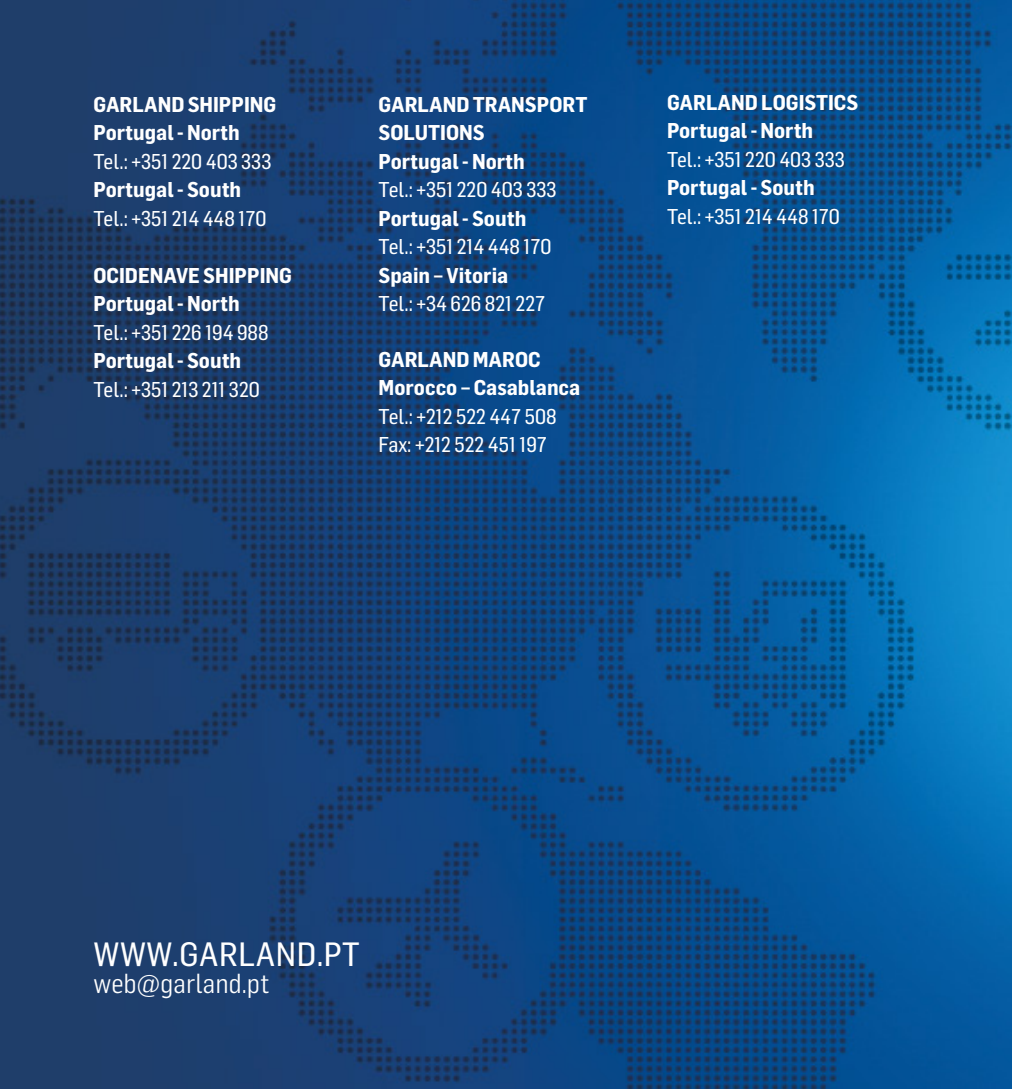
<style>
.page{position:relative;width:1012px;height:1089px;background:#fff}
.page>*{position:absolute;margin:0;border:0;box-sizing:border-box;transform-origin:0 0}
.t1{font:33px "Flama Semicond Basic";letter-spacing:.02em;color:#fff}
.t2{font:27px "Flama Semicond";color:#fff}
.t3{font:700 21px/28.5px "Flama Semicond";color:#fff}
.t4{font:21px/28.5px "Flama Semicond Basic";color:#fff}
</style>
<div class="page">
<img style="left:0;top:0;width:1012px;height:1089px">
<p class="t3" style="left:94px;top:90px;width:184px">GARLAND SHIPPING<br>Portugal - North</p>
<p class="t4" style="left:94px;top:147px;width:179px">Tel.: +351 220 403 333</p>
<p class="t3" style="left:94px;top:175px;width:149px">Portugal - South</p>
<p class="t4" style="left:94px;top:204px;width:174px">Tel.: +351 214 448 170</p>
<p class="t3" style="left:94px;top:261px;width:200px">OCIDENAVE SHIPPING<br>Portugal - North</p>
<p class="t4" style="left:94px;top:318px;width:177px">Tel.: +351 226 194 988</p>
<p class="t3" style="left:94px;top:346px;width:149px">Portugal - South</p>
<p class="t4" style="left:94px;top:375px;width:168px">Tel.: +351 213 211 320</p>
<p class="t3" style="left:379px;top:90px;width:210px">GARLAND TRANSPORT<br>SOLUTIONS<br>Portugal - North</p>
<p class="t4" style="left:379px;top:175px;width:179px">Tel.: +351 220 403 333</p>
<p class="t3" style="left:379px;top:204px;width:149px">Portugal - South</p>
<p class="t4" style="left:379px;top:232px;width:174px">Tel.: +351 214 448 170</p>
<p class="t3" style="left:379px;top:261px;width:131px">Spain – Vitoria</p>
<p class="t4" style="left:379px;top:289px;width:168px">Tel.: +34 626 821 227</p>
<p class="t3" style="left:379px;top:345px;width:203px">GARLAND MAROC<br>Morocco – Casablanca</p>
<p class="t4" style="left:379px;top:402px;width:179px">Tel.: +212 522 447 508<br>Fax: +212 522 451 197</p>
<p class="t3" style="left:667px;top:88px;width:193px">GARLAND LOGISTICS<br>Portugal - North</p>
<p class="t4" style="left:667px;top:145px;width:179px">Tel.: +351 220 403 333</p>
<p class="t3" style="left:667px;top:173px;width:149px">Portugal - South</p>
<p class="t4" style="left:667px;top:202px;width:174px">Tel.: +351 214 448 170</p>
<h1 class="t1" style="left:94px;top:934px;width:268px">WWW.GARLAND.PT</h1>
<p class="t2" style="left:94px;top:968px;width:177px">web@garland.pt</p>
</div>
